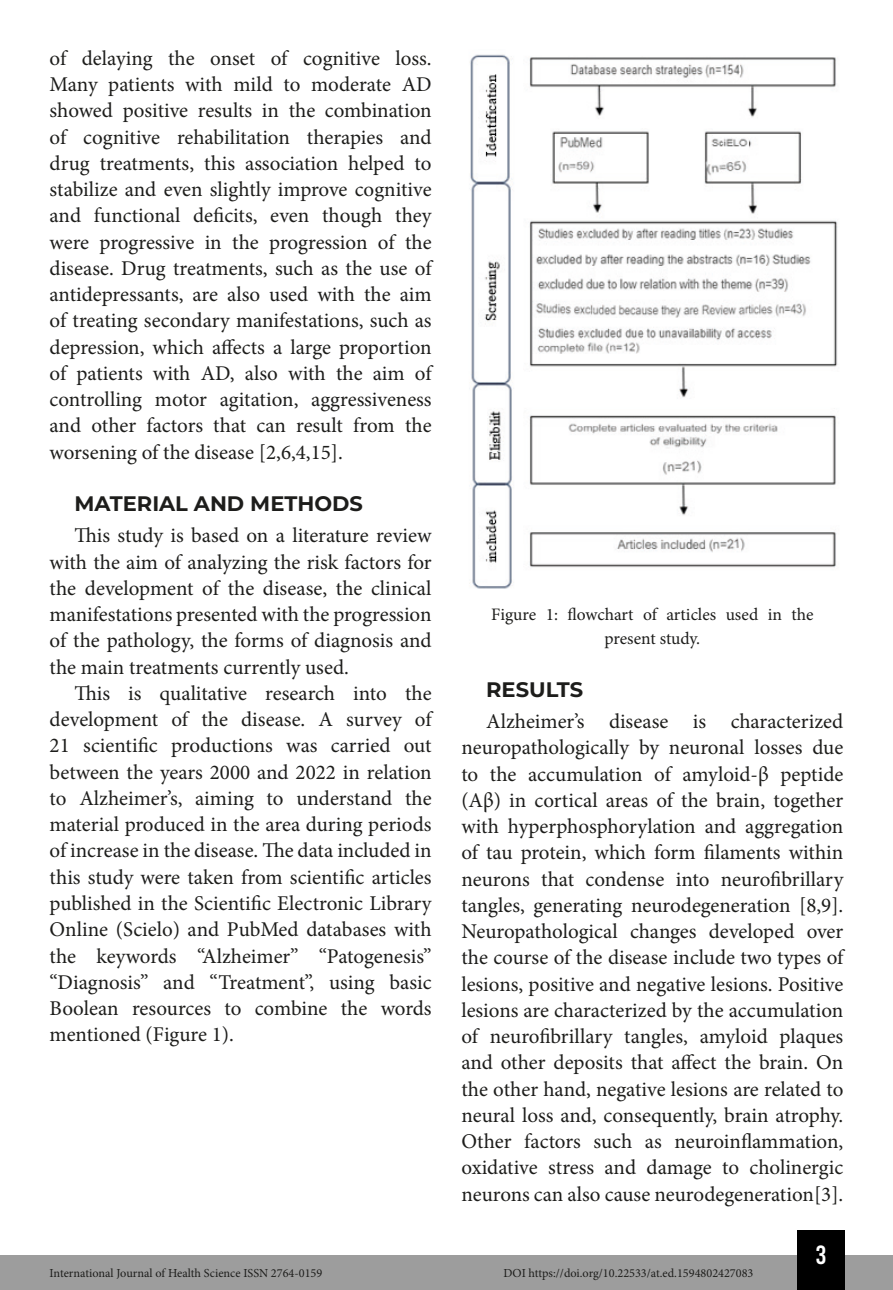
<style>
.page{position:relative;width:893px;height:1290px;background:#fff}
.page>*{position:absolute;margin:0;border:0;box-sizing:border-box;transform-origin:0 0}
.t1{font:26.25px "Bebas Kai";color:#fff}
.TXT{font:21px/26.2px "Minion Pro";color:#1d1d1b;text-align:justify}
.TITULO{font:700 21px "Montserrat";color:#1d1d1b}
.Info_Imagem{font:17.5px/24.5px "Minion Pro";color:#1d1d1b;text-align:center}
.t2{font:12.25px "Minion Pro";color:#1d1d1b}
</style>
<div class="page">
<div style="left:0;top:1255px;width:893px;height:35px;background:#9d9d9d"></div>
<div style="left:797px;top:1230px;width:48px;height:60px;background:#000"></div>
<img style="left:469px;top:54px;width:369px;height:535px">
<p class="TXT" style="left:50px;top:45px;width:384px">of delaying the onset of cognitive loss.<br>Many patients with mild to moderate AD showed positive results in the combination of cognitive rehabilitation therapies and drug treatments, this association helped to stabilize and even slightly improve cognitive and functional deficits, even though they were progressive in the progression of the disease. Drug treatments, such as the use of antidepressants, are also used with the aim of treating secondary manifestations, such as depression, which affects a large proportion of patients with AD, also with the aim of controlling motor agitation, aggressiveness and other factors that can result from the worsening of the disease [2,6,4,15].</p>
<p class="TITULO" style="left:74px;top:489px;width:290px">MATERIAL AND METHODS</p>
<p class="TXT" style="left:50px;top:523px;width:384px;text-indent:25px">This study is based on a literature review with the aim of analyzing the risk factors for the development of the disease, the clinical manifestations presented with the progression of the pathology, the forms of diagnosis and the main treatments currently used.</p>
<p class="TXT" style="left:50px;top:680px;width:383px;text-indent:25px">This is qualitative research into the development of the disease. A survey of 21 scientific productions was carried out between the years 2000 and 2022 in relation to Alzheimer’s, aiming to understand the material produced in the area during periods of increase in the disease. The data included in this study were taken from scientific articles published in the Scientific Electronic Library Online (Scielo) and PubMed databases with the keywords “Alzheimer” “Patogenesis” “Diagnosis” and “Treatment”, using basic Boolean resources to combine the words mentioned (Figure 1).</p>
<p class="Info_Imagem" style="left:491px;top:602px;width:324px">Figure 1: flowchart of articles used in the present study.</p>
<p class="TITULO" style="left:486px;top:674px;width:99px">RESULTS</p>
<p class="TXT" style="left:461px;top:708px;width:384px;text-indent:25px">Alzheimer’s disease is characterized neuropathologically by neuronal losses due to the accumulation of amyloid-β peptide (Aβ) in cortical areas of the brain, together with hyperphosphorylation and aggregation of tau protein, which form filaments within neurons that condense into neurofibrillary tangles, generating neurodegeneration [8,9].<br>Neuropathological changes developed over the course of the disease include two types of lesions, positive and negative lesions. Positive lesions are characterized by the accumulation of neurofibrillary tangles, amyloid plaques and other deposits that affect the brain. On the other hand, negative lesions are related to neural loss and, consequently, brain atrophy.<br>Other factors such as neuroinflammation, oxidative stress and damage to cholinergic neurons can also cause neurodegeneration[3].</p>
<p class="t1" style="left:816px;top:1241px;width:12px">3</p>
<p class="t2" style="left:50px;top:1265px;width:274px">International Journal of Health Science ISSN 2764-0159</p>
<p class="t2" style="left:503px;top:1265px;width:252px">DOI https://doi.org/10.22533/at.ed.1594802427083</p>
</div>
